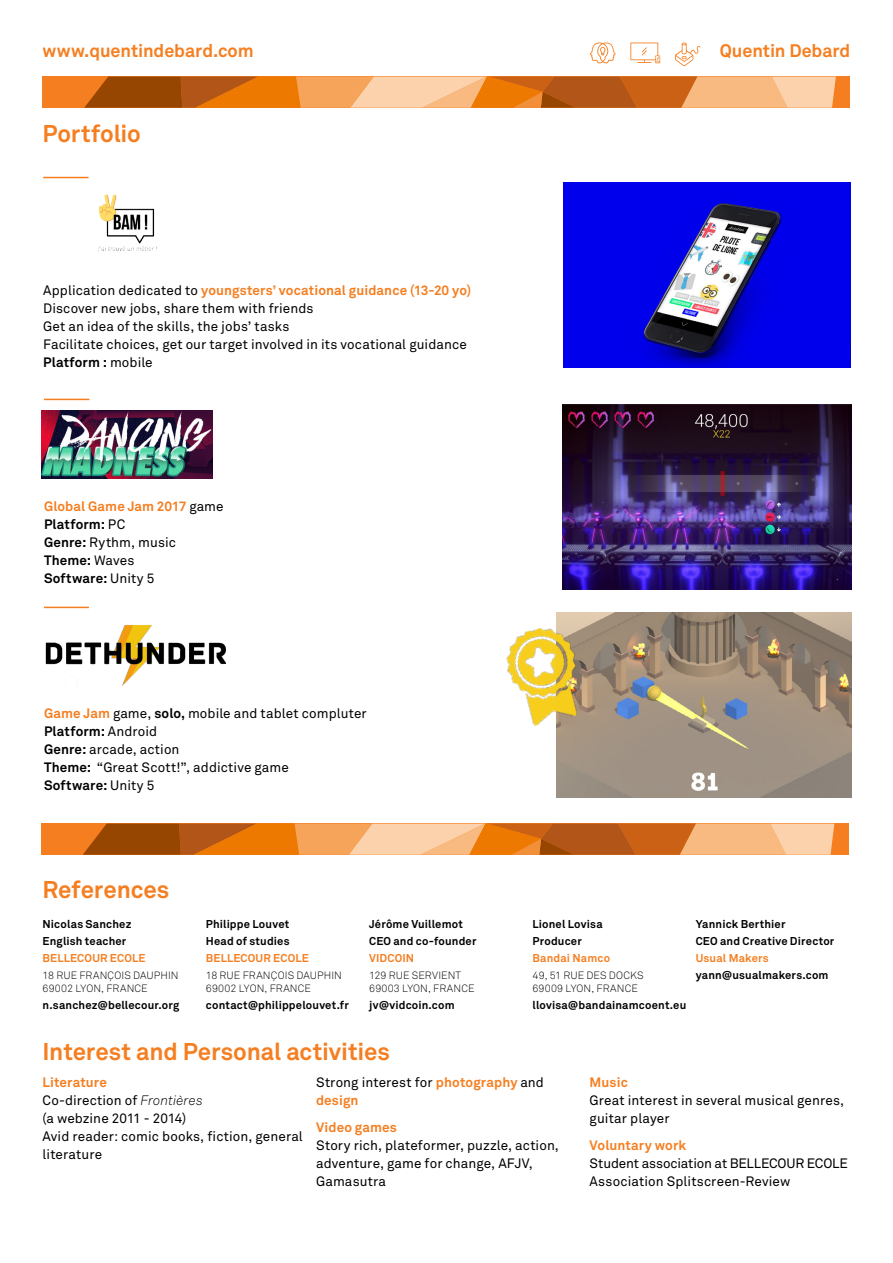
<style>
.page{position:relative;width:893px;height:1263px;background:#fff}
.page>*{position:absolute;margin:0;border:0;box-sizing:border-box;transform-origin:0 0}
.t1{font:700 24px "Akkurat";letter-spacing:-.005em;color:#f57e20}
.t2{font:700 18px "Akkurat";letter-spacing:-.005em;color:#f57e20}
.t3{font:13.5px/18px "Akkurat";letter-spacing:.005em;color:#000}
.t4{font:700 13.5px/18px "Akkurat";letter-spacing:.01em;color:#000}
.t5{font:700 13.5px "Akkurat";letter-spacing:.01em;color:#f57e20}
.t6{font:700 11.25px/17px "Akkurat";letter-spacing:.015em;color:#000}
.t7{font:700 11.25px "Akkurat";letter-spacing:.015em;color:#f57e20}
.t8{font:300 10.5px/12.8px "Akkurat";letter-spacing:.015em;color:#000}
.s1{font-weight:700;color:#f57e20}
.s2{font-weight:700}
.s3{color:#f57e20}
.s4{font-weight:400}
.s5{font-weight:300;font-style:italic}
</style>
<div class="page">
<div style="left:43px;top:77px;width:807px;height:31px;background:#f57e20"></div>
<svg style="left:84px;top:77px;width:752px;height:31px"></svg>
<div style="left:41px;top:823px;width:808px;height:32px;background:#f57e20"></div>
<svg style="left:83px;top:823px;width:751px;height:32px"></svg>
<svg style="left:590px;top:43px;width:26px;height:20px"></svg>
<svg style="left:675px;top:43px;width:26px;height:23px"></svg>
<svg style="left:630px;top:43px;width:30px;height:20px"></svg>
<img style="left:45px;top:625px;width:181px;height:61px">
<img style="left:557px;top:612px;width:295px;height:186px">
<img style="left:506px;top:618px;width:96px;height:114px">
<hr style="left:44px;top:607px;width:45px;height:1px;background:#f57e20">
<img style="left:41px;top:411px;width:172px;height:68px">
<hr style="left:44px;top:399px;width:45px;height:1px;background:#f57e20">
<img style="left:562px;top:404px;width:290px;height:186px">
<img style="left:98px;top:194px;width:59px;height:58px">
<hr style="left:43px;top:177px;width:46px;height:1px;background:#f57e20">
<img style="left:564px;top:183px;width:286px;height:185px">
<h2 class="t2" style="left:43px;top:39px;width:213px">www.quentindebard.com</h2>
<h2 class="t2" style="left:720px;top:39px;width:132px">Quentin Debard</h2>
<h1 class="t1" style="left:43px;top:118px;width:100px">Portfolio</h1>
<p class="t3" style="left:43px;top:281px;width:429px">Application dedicated to <span class="s1">youngsters’ vocational guidance (13-20 yo)<br></span>Discover new jobs, share them with friends<br>Get an idea of the skills, the jobs’ tasks<br>Facilitate choices, get our target involved in its vocational guidance <span class="s2">Platform :</span> mobile</p>
<p class="t4" style="left:44px;top:497px;width:181px"><span class="s3">Global Game Jam 2017</span> <span class="s4">game<br></span>Platform: <span class="s4">PC<br></span>Genre: <span class="s4">Rythm, music<br></span>Theme: <span class="s4">Waves<br></span>Software: <span class="s4">Unity 5</span></p>
<p class="t3" style="left:44px;top:704px;width:324px"><span class="s1">Game Jam</span> game, <span class="s2">solo,</span> mobile and tablet compluter<br><span class="s2">Platform:</span> Android<br><span class="s2">Genre:</span> arcade, action<br><span class="s2">Theme:</span> “Great Scott!”, addictive game<br><span class="s2">Software:</span> Unity 5</p>
<h1 class="t1" style="left:43px;top:874px;width:128px">References</h1>
<p class="t6" style="left:43px;top:916px;width:90px">Nicolas Sanchez<br>English teacher</p>
<p class="t7" style="left:43px;top:951px;width:104px">BELLECOUR ECOLE</p>
<p class="t8" style="left:43px;top:969px;width:138px">18 RUE FRANÇOIS DAUPHIN<br>69002 LYON, FRANCE</p>
<p class="t6" style="left:43px;top:997px;width:138px">n.sanchez@bellecour.org</p>
<p class="t6" style="left:206px;top:916px;width:85px">Philippe Louvet<br>Head of studies</p>
<p class="t7" style="left:206px;top:951px;width:104px">BELLECOUR ECOLE</p>
<p class="t8" style="left:206px;top:969px;width:138px">18 RUE FRANÇOIS DAUPHIN<br>69002 LYON, FRANCE</p>
<p class="t6" style="left:206px;top:997px;width:144px">contact@philippelouvet.fr</p>
<p class="t6" style="left:369px;top:916px;width:109px">Jérôme Vuillemot<br>CEO and co-founder</p>
<p class="t7" style="left:369px;top:951px;width:46px">VIDCOIN</p>
<p class="t8" style="left:369px;top:969px;width:107px">129 RUE SERVIENT<br>69003 LYON, FRANCE</p>
<p class="t6" style="left:369px;top:997px;width:87px">jv@vidcoin.com</p>
<h1 class="t1" style="left:43px;top:1036px;width:349px">Interest and Personal activities</h1>
<p class="t6" style="left:532px;top:916px;width:72px">Lionel Lovisa<br>Producer</p>
<p class="t7" style="left:532px;top:951px;width:79px">Bandai Namco</p>
<p class="t8" style="left:532px;top:969px;width:113px">49, 51 RUE DES DOCKS<br>69009 LYON, FRANCE</p>
<p class="t6" style="left:532px;top:997px;width:155px">llovisa@bandainamcoent.eu</p>
<p class="t6" style="left:696px;top:916px;width:140px">Yannick Berthier<br>CEO and Creative Director</p>
<p class="t7" style="left:696px;top:951px;width:74px">Usual Makers</p>
<p class="t6" style="left:696px;top:967px;width:134px">yann@usualmakers.com</p>
<p class="t3" style="left:43px;top:1073px;width:262px"><span class="s1">Literature<br></span>Co-direction of <span class="s5">Frontières<br></span>(a webzine 2011 - 2014)<br>Avid reader: comic books, fiction, general literature</p>
<p class="t3" style="left:316px;top:1073px;width:229px">Strong interest for <span class="s1">photography</span> and <span class="s1">design</span></p>
<p class="t5" style="left:316px;top:1118px;width:82px">Video games</p>
<p class="t3" style="left:316px;top:1136px;width:244px">Story rich, plateformer, puzzle, action, adventure, game for change, AFJV,<br>Gamasutra</p>
<p class="t5" style="left:590px;top:1073px;width:40px">Music</p>
<p class="t3" style="left:590px;top:1091px;width:256px">Great interest in several musical genres, guitar player</p>
<p class="t5" style="left:590px;top:1136px;width:98px">Voluntary work</p>
<p class="t3" style="left:590px;top:1154px;width:260px">Student association at BELLECOUR ECOLE<br>Association Splitscreen-Review</p>
</div>
